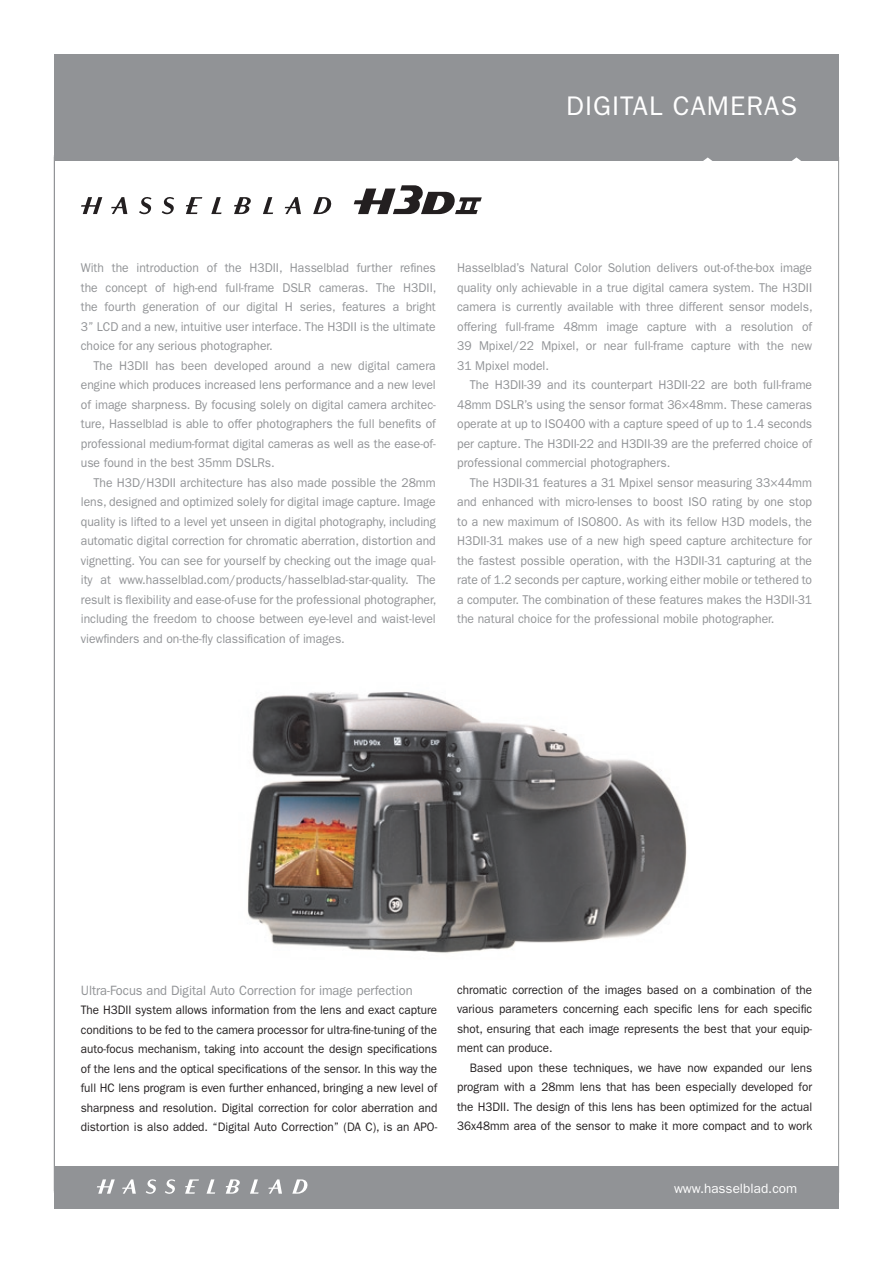
<style>
.page{position:relative;width:893px;height:1263px;background:#fff}
.page>*{position:absolute;margin:0;border:0;box-sizing:border-box;transform-origin:0 0}
.t1{font:27px "ITC Franklin Gothic Std";letter-spacing:.04em;color:#fff}
.t2{font:13.5px "ITC Franklin Gothic Std";color:#919396;scale:.95 1}
.t3{font:13.5px "ITC Franklin Gothic Std";color:#fff}
.t4{font:12.75px/19.5px "ITC Franklin Gothic Std";color:#919396;text-align:justify;scale:.95 1}
.t5{font:12.3px/19.5px "ITC Franklin Gothic Std";color:#231f20;text-align:justify;scale:.95 1}
</style>
<div class="page">
<div style="left:54px;top:1166px;width:785px;height:43px;background:#919396"></div>
<div style="left:54px;top:54px;width:785px;height:106px;background:#919396"></div>
<svg style="left:701px;top:157px;width:13px;height:4px"></svg>
<svg style="left:790px;top:157px;width:13px;height:4px"></svg>
<hr style="left:54px;top:157px;width:1px;height:1036px;background:#919396">
<hr style="left:838px;top:157px;width:1px;height:1036px;background:#919396">
<svg style="left:122px;top:1179px;width:14px;height:15px"></svg>
<svg style="left:185px;top:1179px;width:14px;height:15px"></svg>
<svg style="left:207px;top:1179px;width:8px;height:15px"></svg>
<svg style="left:250px;top:1179px;width:9px;height:15px"></svg>
<svg style="left:268px;top:1179px;width:14px;height:15px"></svg>
<svg style="left:97px;top:1179px;width:18px;height:15px"></svg>
<svg style="left:146px;top:1179px;width:10px;height:15px"></svg>
<svg style="left:165px;top:1179px;width:10px;height:15px"></svg>
<svg style="left:226px;top:1179px;width:14px;height:15px"></svg>
<svg style="left:292px;top:1179px;width:16px;height:15px"></svg>
<svg style="left:354px;top:185px;width:128px;height:29px"></svg>
<svg style="left:111px;top:197px;width:16px;height:17px"></svg>
<svg style="left:186px;top:197px;width:16px;height:17px"></svg>
<svg style="left:211px;top:197px;width:11px;height:17px"></svg>
<svg style="left:263px;top:197px;width:10px;height:17px"></svg>
<svg style="left:285px;top:197px;width:16px;height:17px"></svg>
<svg style="left:81px;top:197px;width:21px;height:17px"></svg>
<svg style="left:139px;top:197px;width:12px;height:18px"></svg>
<svg style="left:161px;top:197px;width:13px;height:18px"></svg>
<svg style="left:234px;top:197px;width:17px;height:17px"></svg>
<svg style="left:313px;top:197px;width:19px;height:17px"></svg>
<img style="left:247px;top:692px;width:440px;height:261px">
<h1 class="t1" style="left:566px;top:90px;width:232px">digital CAMERAS</h1>
<p class="t4" style="left:81px;top:258px;width:375px">With the introduction of the H3DII , Hasselblad further refines</p>
<p class="t4" style="left:81px;top:278px;width:376px">the concept of high-end full-frame DSLR cameras. The H3DII ,</p>
<p class="t4" style="left:81px;top:297px;width:375px">the fourth generation of our digital H series, features a bright</p>
<p class="t4" style="left:81px;top:317px;width:375px">3” LCD and a new, intuitive user interface. The H3DII is the ultimate</p>
<p class="t4" style="left:81px;top:336px;width:204px">choice for any serious photographer.</p>
<p class="t4" style="left:94px;top:356px;width:49px">The H3DII</p>
<p class="t4" style="left:81px;top:356px;width:375px;text-indent:75px">has been developed around a new digital camera engine which produces increased lens performance and a new level of image sharpness. By focusing solely on digital camera architec&shy;ture, Hasselblad is able to offer photographers the full benefits of professional medium-format digital cameras as well as the ease-of&shy;use found in the best 35mm DSLRs.</p>
<p class="t4" style="left:81px;top:473px;width:376px;text-indent:13px">The H3D/H3DII architecture has also made possible the 28mm lens, designed and optimized solely for digital image capture. I mage quality is lifted to a level yet unseen in digital photography, including automatic digital correction for chromatic aberration, distortion and vignetting. You can see for yourself by checking out the image qual&shy;ity at www.hasselblad.com/products/hasselblad-star-quality. The result is flexibility and ease-of-use for the professional photographer, including the freedom to choose between eye-level and waist-level viewfinders and on-the-fly classification of images.</p>
<p class="t4" style="left:457px;top:258px;width:376px;text-align:left">Hasselblad’s Natural Color Solution delivers out-of-the-box image quality only achievable in a true digital camera system. The H3DII camera is currently available with three different sensor models, offering full-frame 48mm image capture with a resolution of 39 Mpixel/22 Mpixel, or near full-frame capture with the new 31 Mpixel model.</p>
<p class="t4" style="left:457px;top:375px;width:375px;text-indent:13px">The H3DII-39 and its counterpart H3DII-22 are both full-frame 48mm DSLR’s using the sensor format 36×48mm. These cameras operate at up to I SO400 with a capture speed of up to 1.4 seconds per capture. The H3DII-22 and H3DII-39 are the preferred choice of professional commercial photographers.</p>
<p class="t4" style="left:457px;top:473px;width:375px;text-indent:13px">The H3DII-31 features a 31 Mpixel sensor measuring 33×44mm and enhanced with micro-lenses to boost I SO rating by one stop to a new maximum of I SO800. As with its fellow H3D models, the H3DII-31 makes use of a new high speed capture architecture for the fastest possible operation, with the H3DII-31 capturing at the rate of 1.2 seconds per capture, working either mobile or tethered to a computer. The combination of these features makes the H3DII-31 the natural choice for the professional mobile photographer.</p>
<p class="t2" style="left:81px;top:982px;width:351px">Ultra-Focus and Digital Auto Correction for image perfection</p>
<p class="t5" style="left:81px;top:1000px;width:377px">The H3DII system allows information from the lens and exact capture conditions to be fed to the camera processor for ultra-fine-tuning of the auto-focus mechanism, taking into account the design specifications of the lens and the optical specifications of the sensor. I n this way the full HC lens program is even further enhanced, bringing a new level of sharpness and resolution. Digital correction for color aberration and distortion is also added. “Digital Auto Correction” (DA C), is an APO-</p>
<p class="t5" style="left:457px;top:980px;width:375px">chromatic correction of the images based on a combination of the various parameters concerning each specific lens for each specific shot, ensuring that each image represents the best that your equip&shy;ment can produce.</p>
<p class="t5" style="left:457px;top:1058px;width:375px;text-indent:13px">Based upon these techniques, we have now expanded our lens program with a 28mm lens that has been especially developed for the H3DII . The design of this lens has been optimized for the actual 36x48mm area of the sensor to make it more compact and to work</p>
<p class="t3" style="left:674px;top:1180px;width:125px">www.hasselblad.com</p>
</div>
